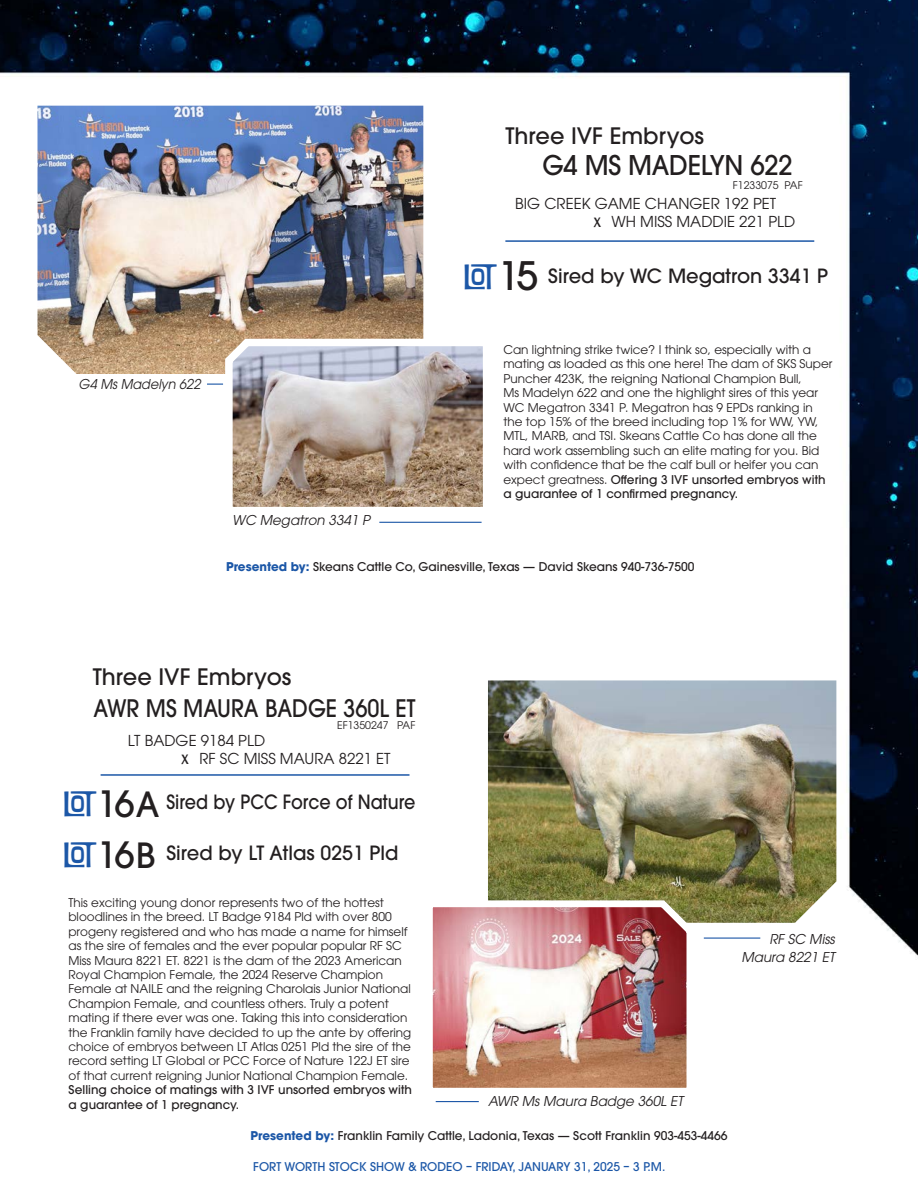
<style>
.page{position:relative;width:918px;height:1188px;background:#fff}
.page>*{position:absolute;margin:0;border:0;box-sizing:border-box;transform-origin:0 0}
.t1{font:39px "Filmotype Maxwell";letter-spacing:-.02em;color:#1c57a7}
.t2{font:500 27px "ITC Avant Garde Pro";letter-spacing:-.01em;color:#231f20;scale:.95 1}
.t3{font:500 24px "ITC Avant Garde Pro";color:#231f20;scale:.9 1}
.t4{font:500 22.5px "ITC Avant Garde Pro";color:#231f20}
.t5{font:500 19.5px "ITC Avant Garde Pro";color:#231f20}
.t6{font:500 19.5px "ITC Avant Garde Pro";color:#231f20;scale:.9 1}
.t7{font:15px "ITC Avant Garde Pro";color:#231f20}
.cutline_CAT{font:italic 13.5px/18px "ITC Avant Garde Pro";color:#231f20;text-align:right}
.cutline_CAT-2{font:italic 13.5px "ITC Avant Garde Pro";color:#231f20;scale:.95 1}
.CAT_Footnote{font:12px/14.4px "ITC Avant Garde Pro";color:#231f20}
.consignor{font:500 12px "ITC Avant Garde Pro";color:#231f20}
.t8{font:500 12px "ITC Avant Garde Pro";color:#1c57a7}
.t9{font:10.5px "ITC Avant Garde Pro";color:#231f20}
.s1{font-family:"Filmotype Maxwell"}
.s2{font-family:"ITC Avant Garde Pro";font-weight:500;color:#231f20}
.s3{font-weight:500}
.s4{font-weight:700;color:#1c57a7}
.s5{font-family:"ITC Avant Garde Pro";font-weight:500;font-size:36px;color:#231f20}
.s6{font-family:"ITC Avant Garde Pro";font-weight:500;font-size:34.5px;color:#231f20}
</style>
<div class="page">
<img style="left:0;top:0;width:918px;height:1103px">
<div style="left:864px;top:961px;width:54px;height:227px;background:#fff"></div>
<hr style="left:101px;top:774px;width:309px;height:2px;background:#1c57a7">
<img style="left:38px;top:106px;width:385px;height:268px">
<svg style="left:221px;top:332px;width:273px;height:186px"></svg>
<hr style="left:379px;top:522px;width:103px;height:1px;background:#1c57a7">
<hr style="left:505px;top:240px;width:309px;height:2px;background:#1c57a7">
<svg style="left:207px;top:384px;width:16px;height:1px"></svg>
<img style="left:488px;top:680px;width:348px;height:243px">
<img style="left:423px;top:897px;width:274px;height:201px">
<hr style="left:704px;top:938px;width:56px;height:1px;background:#1c57a7">
<hr style="left:436px;top:1101px;width:43px;height:1px;background:#1c57a7">
<p class="t4" style="left:505px;top:121px;width:200px">Three IVF Embryos</p>
<p class="cutline_CAT-2" style="left:79px;top:376px;width:133px">G4 MsMadelyn 622</p>
<p class="t2" style="left:542px;top:148px;width:265px">G4 MS MADELYN 622</p>
<p class="t9" style="left:733px;top:179px;width:71px">F1233075 PAF</p>
<p class="t7" style="left:515px;top:194px;width:263px">BIG CREEK GAME CHANGER 192 PET</p>
<p class="t7" style="left:594px;top:212px;width:203px"><span class="s1">x</span> WH MISS MADDIE 221 PLD</p>
<p class="t1" style="left:463px;top:256px;width:76px">lot<span class="s2">15</span></p>
<p class="t5" style="left:548px;top:263px;width:281px">Sired by WC Megatron 3341 P</p>
<p class="cutline_CAT" style="left:232px;top:511px;width:143px">WC Megatron 3341 P</p>
<p class="CAT_Footnote" style="left:503px;top:342px;width:331px">Can lightning strike twice? I think so, especially with a mating as loaded as this one here! The dam of SKS Super Puncher 423K, the reigning National Champion Bull,<br>Ms Madelyn 622 and one the highlight sires of this year WC Megatron 3341 P. Megatron has 9 EPDs ranking in the top 15% of the breed including top 1% for WW, YW, MTL, MARB, and TSI. Skeans Cattle Co has done all the hard work assembling such an elite mating for you. Bid with confidence that be the calf bull or heifer you can expect greatness. <span class="s3">Offering 3 IVF unsorted embryos with a guarantee of 1 confirmed pregnancy.</span></p>
<p class="consignor" style="left:226px;top:559px;width:470px"><span class="s4">Presented by:</span> Skeans Cattle Co, Gainesville, Texas — David Skeans 940-736-7500</p>
<p class="t4" style="left:93px;top:663px;width:200px">Three IVF Embryos</p>
<p class="t3" style="left:94px;top:692px;width:359px">AWR MS MAURA BADGE 360L ET</p>
<p class="t9" style="left:337px;top:719px;width:80px">EF1350247 PAF</p>
<p class="t7" style="left:128px;top:731px;width:139px">LT BADGE 9184 PLD</p>
<p class="t7" style="left:182px;top:749px;width:210px"><span class="s1">x</span> RF SC MISS MAURA 8221 ET</p>
<p class="t1" style="left:63px;top:783px;width:98px">lot<span class="s5">16</span><span class="s6">A</span></p>
<p class="t1" style="left:63px;top:833px;width:94px">lot<span class="s5">16</span><span class="s6">B</span></p>
<p class="t5" style="left:166px;top:840px;width:234px">Sired by LT Atlas 0251 Pld</p>
<p class="t6" style="left:166px;top:790px;width:278px">Sired by PCC Force of Nature</p>
<p class="CAT_Footnote" style="left:68px;top:895px;width:345px">This exciting young donor represents two of the hottest bloodlines in the breed. LT Badge 9184 Pld with over 800 progeny registered and who has made a name for himself as the sire of females and the ever popular popular RF SC Miss Maura 8221 ET. 8221 is the dam of the 2023 American Royal Champion Female, the 2024 Reserve Champion Female at NAILE and the reigning Charolais Junior National Champion Female, and countless others. Truly a potent mating if there ever was one. Taking this into consideration the Franklin family have decided to up the ante by offering choice of embryos between LT Atlas 0251 Pld the sire of the record setting LT Global or PCC Force of Nature 122J ET sire of that current reigning Junior National Champion Female.<br><span class="s3">Selling choice of matings with 3 IVF unsorted embryos with a guarantee of 1 pregnancy.</span></p>
<p class="consignor" style="left:251px;top:1128px;width:478px"><span class="s4">Presented by:</span> Franklin Family Cattle, Ladonia, Texas — Scott Franklin 903-453-4466</p>
<p class="cutline_CAT" style="left:488px;top:1092px;width:199px">AWR Ms Maura Badge 360L ET</p>
<p class="t8" style="left:253px;top:1159px;width:414px">FORT WORTH STOCK SHOW &amp; RODEO – FRIDAY, JANUARY 31, 2025 – 3 P.M.</p>
<p class="cutline_CAT" style="left:741px;top:930px;width:98px">RF SC Miss<br>Maura 8221 ET</p>
</div>
